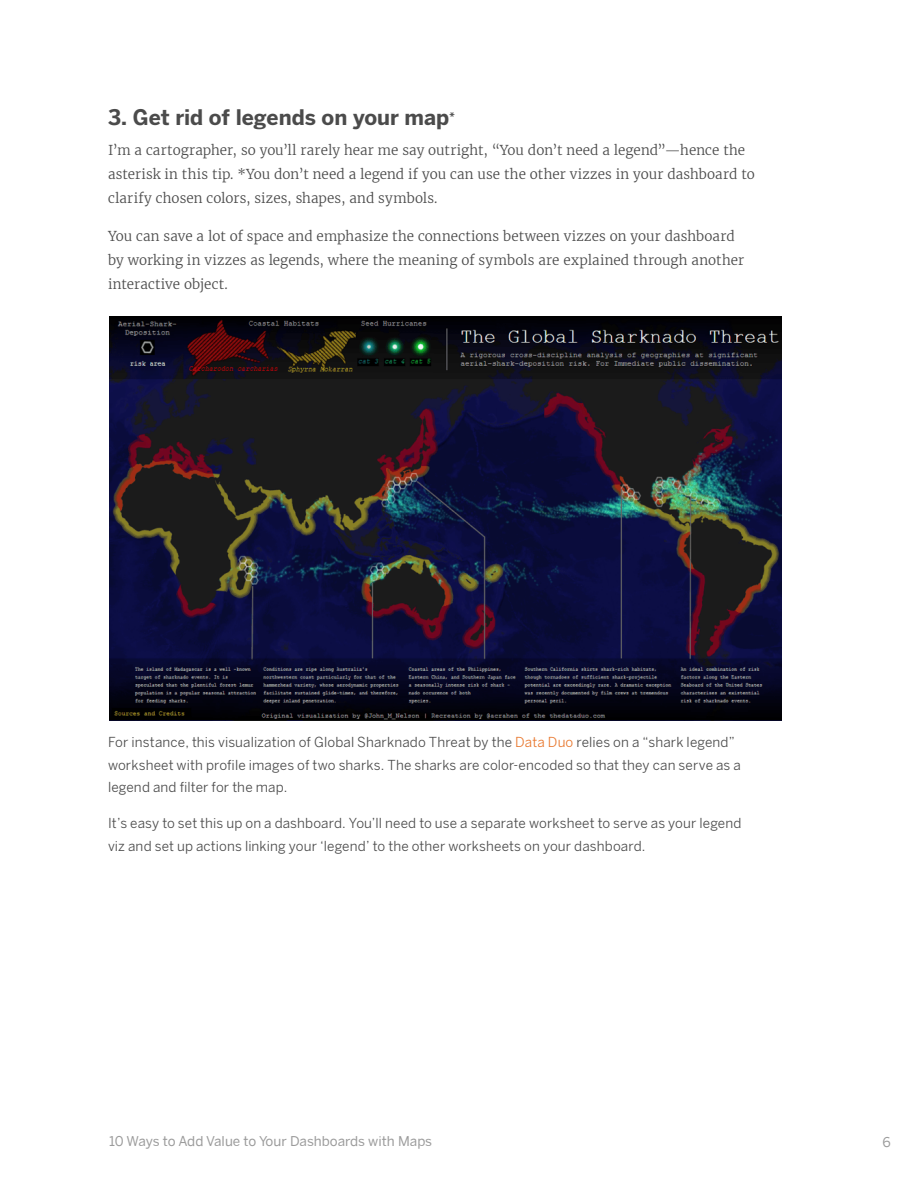
<style>
.page{position:relative;width:918px;height:1188px;background:#fff}
.page>*{position:absolute;margin:0;border:0;box-sizing:border-box;transform-origin:0 0}
.t1{font:700 21px "Benton Sans";letter-spacing:-.005em;color:#4b4b4b}
.t2{font:300 13.5px/24px "Merriweather";letter-spacing:.005em;color:#4b4b4b}
.t3{font:13.5px/22.5px "Benton Sans";letter-spacing:.01em;color:#4b4b4b}
.t4{font:13.5px "Benton Sans";color:#9b9b9b}
.s1{color:#e8762c}
</style>
<div class="page">
<img style="left:109px;top:316px;width:673px;height:404px">
<h1 class="t1" style="left:108px;top:104px;width:348px">3. Get rid of legends on your map<sup>*</sup></h1>
<p class="t2" style="left:108px;top:138px;width:648px">I’m a cartographer, so you’ll rarely hear me say outright, “You don’t need a legend”—hence the asterisk in this tip. *You don’t need a legend if you can use the other vizzes in your dashboard to clarify chosen colors, sizes, shapes, and symbols.</p>
<p class="t2" style="left:108px;top:224px;width:638px">You can save a lot of space and emphasize the connections between vizzes on your dashboard by working in vizzes as legends, where the meaning of symbols are explained through another interactive object.</p>
<p class="t3" style="left:108px;top:731px;width:634px">For instance, this visualization of Global Sharknado Threat by the <span class="s1">Data Duo</span> relies on a “shark legend” worksheet with profile images of two sharks. The sharks are color-encoded so that they can serve as a legend and filter for the map.</p>
<p class="t3" style="left:108px;top:812px;width:635px">It’s easy to set this up on a dashboard. You’ll need to use a separate worksheet to serve as your legend viz and set up actions linking your ‘legend’ to the other worksheets on your dashboard.</p>
<p class="t4" style="left:109px;top:1133px;width:325px">10 Ways to Add Value to Your Dashboards with Maps</p>
<p class="t4" style="left:883px;top:1134px;width:10px">6</p>
</div>
